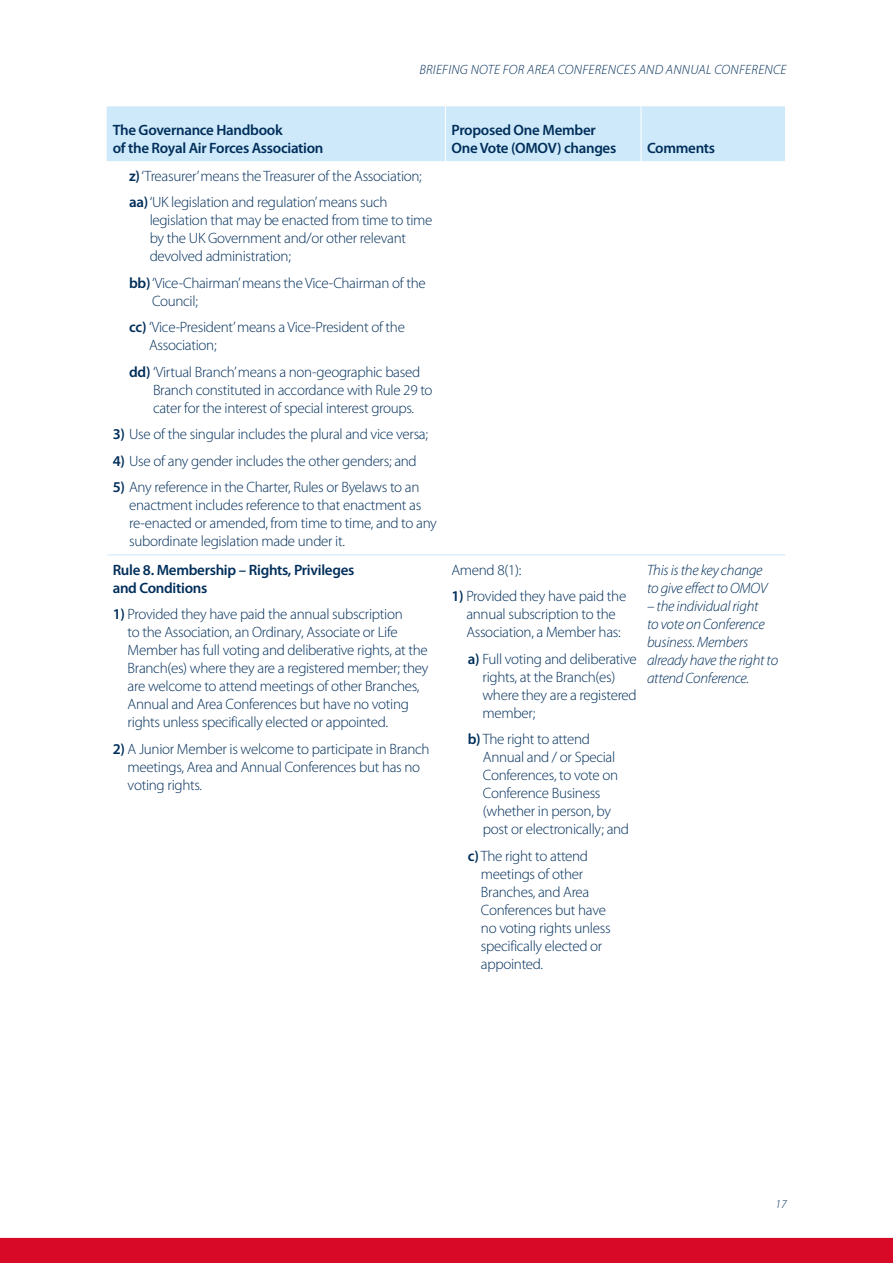
<style>
.page{position:relative;width:893px;height:1263px;background:#fff}
.page>*{position:absolute;margin:0;border:0;box-sizing:border-box;transform-origin:0 0}
.Body_text{font:300 15px/18px "Myriad Pro";letter-spacing:-.02em;color:#002e5a}
.Body_text-2{font:600 15px/18px "Myriad Pro";letter-spacing:-.02em;color:#002e5a}
.Body_text-3{font:italic 300 15px/18px "Myriad Pro";letter-spacing:-.02em;color:#002e5a}
.t1{font:italic 300 13.5px "Myriad Pro";letter-spacing:.02em;color:#002e5a}
.t2{font:italic 300 12px "Myriad Pro";color:#002e5a}
.s1{font-weight:600}
</style>
<div class="page">
<div style="left:0;top:1237px;width:893px;height:26px;background:#d70926"></div>
<div style="left:107px;top:106px;width:678px;height:55px;background:#ceeafa"></div>
<hr style="left:445px;top:106px;width:1px;height:55px;background:#fff">
<hr style="left:641px;top:106px;width:1px;height:55px;background:#fff">
<hr style="left:107px;top:554px;width:338px;height:1px;background:#ceeafa">
<hr style="left:445px;top:554px;width:196px;height:1px;background:#ceeafa">
<hr style="left:641px;top:554px;width:144px;height:1px;background:#ceeafa">
<p class="t1" style="left:419px;top:61px;width:369px">BRIEFING NOTE FOR AREA CONFERENCES AND ANNUAL CONFERENCE</p>
<p class="Body_text-2" style="left:113px;top:120px;width:212px">The Governance Handbook<br>of the Royal Air Forces Association</p>
<p class="Body_text-2" style="left:451px;top:120px;width:166px">Proposed One Member<br>One Vote (OMOV) changes</p>
<p class="Body_text" style="left:129px;top:167px;width:294px"><span class="s1">z)</span>‘Treasurer’ means the Treasurer of the Association;</p>
<p class="Body_text" style="left:150px;top:193px;width:284px;text-indent:-21px"><span class="s1">aa)</span>‘UK legislation and regulation’ means such legislation that may be enacted from time to time by the UK Government and/or other relevant devolved administration;</p>
<p class="Body_text" style="left:152px;top:274px;width:275px;text-indent:-23px"><span class="s1">bb)</span>‘Vice-Chairman’ means the Vice-Chairman of the<br>Council;</p>
<p class="Body_text" style="left:149px;top:318px;width:257px;text-indent:-20px"><span class="s1">cc)</span> ‘Vice-President’ means a Vice-President of the<br>Association;</p>
<p class="Body_text" style="left:153px;top:363px;width:281px;text-indent:-24px"><span class="s1">dd)</span> ‘Virtual Branch’ means a non-geographic based<br>Branch constituted in accordance with Rule 29 to cater for the interest of special interest groups.</p>
<p class="Body_text" style="left:113px;top:425px;width:317px"><span class="s1">3)</span> Use of the singular includes the plural and vice versa;</p>
<p class="Body_text" style="left:113px;top:452px;width:306px"><span class="s1">4)</span> Use of any gender includes the other genders; and</p>
<p class="Body_text" style="left:129px;top:478px;width:309px;text-indent:-16px"><span class="s1">5)</span> Any reference in the Charter, Rules or Byelaws to an enactment includes reference to that enactment as re-enacted or amended, from time to time, and to any subordinate legislation made under it.</p>
<p class="Body_text-2" style="left:113px;top:560px;width:243px">Rule 8. Membership – Rights, Privileges and Conditions</p>
<p class="Body_text" style="left:128px;top:605px;width:302px;text-indent:-15px"><span class="s1">1)</span> Provided they have paid the annual subscription<br>to the Association, an Ordinary, Associate or Life Member has full voting and deliberative rights, at the Branch(es) where they are a registered member; they are welcome to attend meetings of other Branches, Annual and Area Conferences but have no voting rights unless specifically elected or appointed.</p>
<p class="Body_text" style="left:128px;top:739px;width:303px;text-indent:-15px"><span class="s1">2)</span> A Junior Member is welcome to participate in Branch meetings, Area and Annual Conferences but has no voting rights.</p>
<p class="Body_text" style="left:451px;top:560px;width:72px">Amend 8(1):</p>
<p class="Body_text" style="left:466px;top:587px;width:161px;text-indent:-15px"><span class="s1">1)</span> Provided they have paid the annual subscription to the<br>Association, a Member has:</p>
<p class="Body_text" style="left:482px;top:649px;width:156px;text-indent:-15px"><span class="s1">a)</span> Full voting and deliberative rights, at the Branch(es) where they are a registered member;</p>
<p class="Body_text" style="left:483px;top:730px;width:148px;text-indent:-15px"><span class="s1">b)</span> The right to attend<br>Annual and / or Special<br>Conferences, to vote on<br>Conference Business (whether in person, by post or electronically; and</p>
<p class="Body_text" style="left:481px;top:846px;width:131px;text-indent:-13px"><span class="s1">c)</span> The right to attend meetings of other<br>Branches, and Area<br>Conferences but have no voting rights unless specifically elected or appointed.</p>
<p class="Body_text-2" style="left:647px;top:138px;width:70px">Comments</p>
<p class="Body_text-3" style="left:647px;top:560px;width:122px">This is the key change to give effect to OMOV</p>
<p class="Body_text-3" style="left:647px;top:596px;width:133px">– the individual right<br>to vote on Conference business. Members already have the right to attend Conference.</p>
<p class="t2" style="left:776px;top:1197px;width:13px">17</p>
</div>
